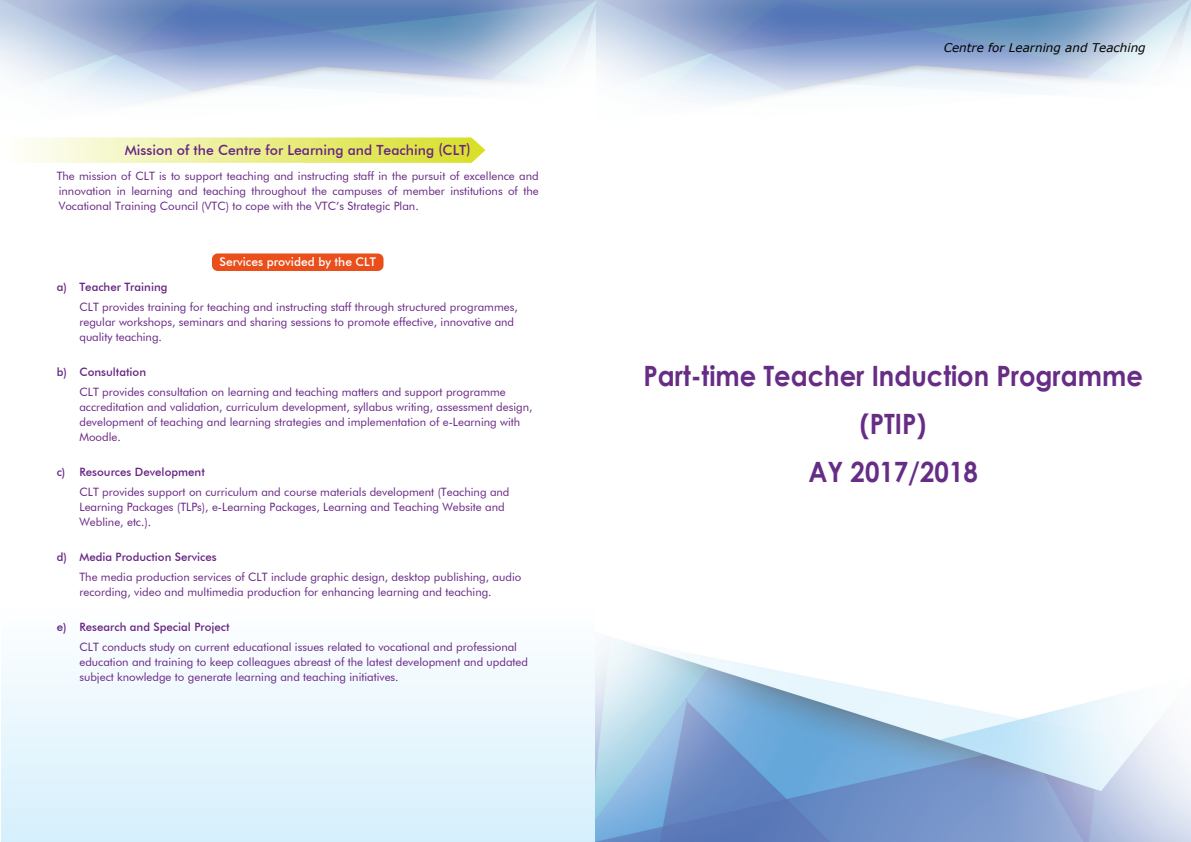
<style>
.page{position:relative;width:1191px;height:842px;background:#fff}
.page>*{position:absolute;margin:0;border:0;box-sizing:border-box;transform-origin:0 0}
.t1{font:700 28px/48px "Century Gothic";color:#672d86;text-align:center;scale:.92 1}
.t2{font:500 14px "Futura BT";color:#662483}
.t3{font:italic 12px "Verdana";color:#010000}
.t4{font:500 12px "Futura BT";color:#fff}
.t5{font:11.5px/15px "Futura BT";color:#662483}
.t6{font:500 11.5px "Futura BT";color:#662483}
</style>
<div class="page">
<img style="left:595px;top:0;width:596px;height:842px">
<svg style="left:1px;top:149px;width:594px;height:693px"></svg>
<img style="left:0;top:0;width:595px;height:105px">
<div style="left:212px;top:253px;width:171px;height:18px;background:#e94e1b;border-radius:6px"></div>
<svg style="left:1px;top:137px;width:484px;height:26px;background:#ecef97"></svg>
<p class="t2" style="left:125px;top:142px;width:347px">Mission of the Centre for Learning and Teaching (CLT)</p>
<p class="t5" style="left:57px;top:168px;width:483px;text-align:justify">The mission of CLT is to support teaching and instructing staff in the pursuit of excellence and innovation in learning and teaching throughout the campuses of member institutions of the Vocational Training Council (VTC) to cope with the VTC’s Strategic Plan.</p>
<p class="t4" style="left:219px;top:254px;width:158px">Services provided by the CLT</p>
<p class="t6" style="left:57px;top:280px;width:112px">a) Teacher Training</p>
<p class="t5" style="left:79px;top:299px;width:440px">CLT provides training for teaching and instructing staff through structured programmes, regular workshops, seminars and sharing sessions to promote effective, innovative and quality teaching.</p>
<p class="t6" style="left:57px;top:365px;width:91px">b) Consultation</p>
<p class="t5" style="left:79px;top:384px;width:454px">CLT provides consultation on learning and teaching matters and support programme accreditation and validation, curriculum development, syllabus writing, assessment design, development of teaching and learning strategies and implementation of e-Learning with Moodle.</p>
<p class="t6" style="left:57px;top:465px;width:150px">c) Resources Development</p>
<p class="t5" style="left:79px;top:484px;width:431px">CLT provides support on curriculum and course materials development (Teaching and<br>Learning Packages (TLPs), e-Learning Packages, Learning and Teaching Website and<br>Webline, etc.).</p>
<p class="t6" style="left:57px;top:550px;width:162px">d) Media Production Services</p>
<p class="t5" style="left:79px;top:569px;width:443px">The media production services of CLT include graphic design, desktop publishing, audio recording, video and multimedia production for enhancing learning and teaching.</p>
<p class="t6" style="left:57px;top:620px;width:174px">e) Research and Special Project</p>
<p class="t5" style="left:79px;top:639px;width:450px">CLT conducts study on current educational issues related to vocational and professional education and training to keep colleagues abreast of the latest development and updated subject knowledge to generate learning and teaching initiatives.</p>
<p class="t3" style="left:943px;top:40px;width:204px">Centre for Learning and Teaching</p>
<h1 class="t1" style="left:643px;top:350px;width:544px">Part-time Teacher Induction Programme (PTIP)<br>AY 2017/2018</h1>
</div>
